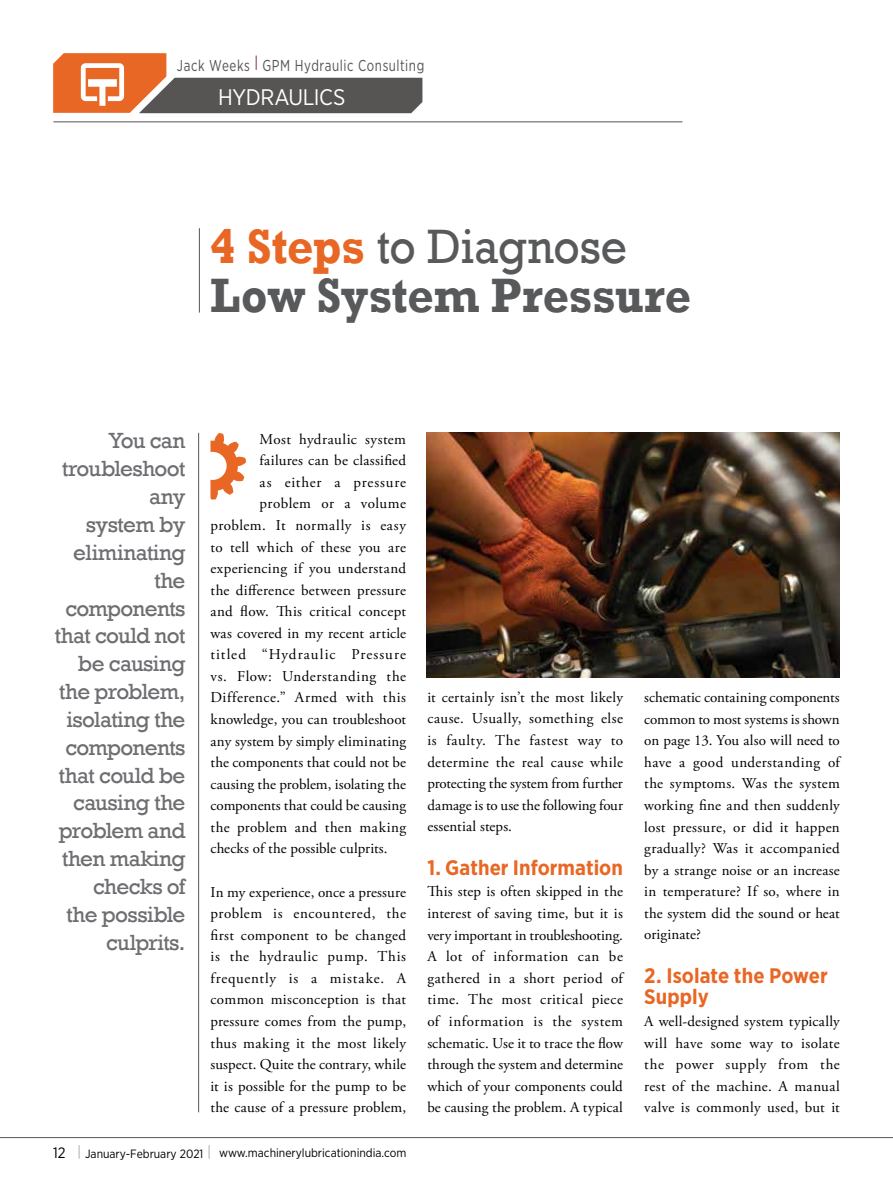
<style>
.page{position:relative;width:893px;height:1191px;background:#fff}
.page>*{position:absolute;margin:0;border:0;box-sizing:border-box;transform-origin:0 0}
.t1{font:700 49.5px/49.5px "Rockwell";color:#58595b;scale:.93 1}
.t2{font:22.5px/27.9px "Rockwell";letter-spacing:-.03em;color:#6d6e71;text-align:right}
.t3{font:22.5px "Gotham Narrow";letter-spacing:-.015em;color:#fff}
.t4{font:700 21px/21.6px "Gotham Narrow";letter-spacing:.005em;color:#e86724}
.t5{font:15.75px "Gotham Narrow";letter-spacing:.04em;color:#575454;scale:.85 1}
.t6{font:15px/21.6px "Adobe Garamond Pro";letter-spacing:.015em;color:#000;text-align:justify}
.t7{font:15px "Adobe Garamond Pro";letter-spacing:.04em;color:#000}
.t8{font:15px "Adobe Garamond Pro";letter-spacing:.07em;color:#000}
.t9{font:15px "Adobe Garamond Pro";letter-spacing:.05em;color:#000}
.t10{font:12px "Gotham Narrow";color:#000}
.s1{color:#e86724}
.s2{font-weight:400}
.s3{font-size:15px}
.s4{font-size:15px;color:#a7a9ac}
</style>
<div class="page">
<hr style="left:0;top:1137px;width:893px;height:1px;background:#575454">
<hr style="left:199px;top:228px;width:1px;height:84px;background:#575454">
<hr style="left:198px;top:433px;width:1px;height:679px;background:#575454">
<hr style="left:53px;top:121px;width:629px;height:1px;background:#575454">
<svg style="left:53px;top:53px;width:369px;height:60px"></svg>
<svg style="left:210px;top:433px;width:36px;height:66px"></svg>
<img style="left:426px;top:433px;width:414px;height:244px">
<p class="t5" style="left:177px;top:55px;width:292px">Jack Weeks <sup>|</sup> GPM Hydraulic Consulting</p>
<h2 class="t3" style="left:218px;top:83px;width:129px">HYDRAULICS</h2>
<h1 class="t1" style="left:210px;top:221px;width:519px"><span class="s1">4 Steps</span> <span class="s2">to Diagnose<br></span>Low System Pressure</h1>
<h2 class="t2" style="left:54px;top:427px;width:133px">You can troubleshoot any<br>system by eliminating the components that could not be causing the problem, isolating the components that could be causing the problem and then making checks of<br>the possible culprits.</h2>
<p class="t6" style="left:260px;top:429px;width:148px">Most hydraulic system</p>
<p class="t6" style="left:260px;top:450px;width:148px">failures can be classified</p>
<p class="t9" style="left:260px;top:473px;width:148px">as either a pressure</p>
<p class="t6" style="left:260px;top:493px;width:148px">problem or a volume</p>
<p class="t6" style="left:210px;top:515px;width:197px">problem. It normally is easy</p>
<p class="t6" style="left:210px;top:536px;width:197px">to tell which of these you are</p>
<p class="t6" style="left:210px;top:558px;width:197px">experiencing if you understand</p>
<p class="t6" style="left:210px;top:579px;width:197px">the difference between pressure</p>
<p class="t6" style="left:210px;top:601px;width:197px">and flow. This critical concept</p>
<p class="t6" style="left:210px;top:623px;width:197px">was covered in my recent article</p>
<p class="t8" style="left:210px;top:645px;width:197px">titled “Hydraulic Pressure</p>
<p class="t7" style="left:210px;top:667px;width:197px">vs. Flow: Understanding the</p>
<p class="t7" style="left:210px;top:688px;width:197px">Difference.” Armed with this</p>
<p class="t6" style="left:210px;top:709px;width:197px">knowledge, you can troubleshoot</p>
<p class="t6" style="left:210px;top:730px;width:197px">any system by simply eliminating</p>
<p class="t6" style="left:210px;top:752px;width:197px">the components that could not be</p>
<p class="t6" style="left:210px;top:773px;width:197px">causing the problem, isolating the</p>
<p class="t6" style="left:210px;top:795px;width:197px">components that could be causing</p>
<p class="t6" style="left:210px;top:817px;width:197px">the problem and then making</p>
<p class="t6" style="left:210px;top:838px;width:179px">checks of the possible culprits.</p>
<p class="t6" style="left:210px;top:881px;width:197px">In my experience, once a pressure problem is encountered, the first component to be changed is the hydraulic pump. This frequently is a mistake. A common misconception is that pressure comes from the pump, thus making it the most likely suspect. Quite the contrary, while it is possible for the pump to be the cause of a pressure problem,</p>
<p class="t6" style="left:427px;top:687px;width:197px">it certainly isn’t the most likely cause. Usually, something else is faulty. The fastest way to determine the real cause while protecting the system from further damage is to use the following four essential steps.</p>
<h3 class="t4" style="left:427px;top:856px;width:197px">1. Gather Information</h3>
<p class="t6" style="left:427px;top:881px;width:197px">This step is often skipped in the interest of saving time, but it is very important in troubleshooting.<br>A lot of information can be gathered in a short period of time. The most critical piece of information is the system schematic. Use it to trace the flow through the system and determine which of your components could be causing the problem. A typical</p>
<p class="t6" style="left:644px;top:687px;width:197px">schematic containing components common to most systems is shown on page 13. You also will need to have a good understanding of the symptoms. Was the system working fine and then suddenly lost pressure, or did it happen gradually? Was it accompanied by a strange noise or an increase in temperature? If so, where in the system did the sound or heat originate?</p>
<h3 class="t4" style="left:644px;top:964px;width:185px">2. Isolate the Power<br>Supply</h3>
<p class="t6" style="left:644px;top:1011px;width:197px">A well-designed system typically will have some way to isolate the power supply from the rest of the machine. A manual valve is commonly used, but it</p>
<p class="t10" style="left:53px;top:1145px;width:355px"><span class="s3">12</span> <span class="s4">|</span> January-February 2021 <span class="s4">|</span> www.machinerylubricationindia.com</p>
</div>
